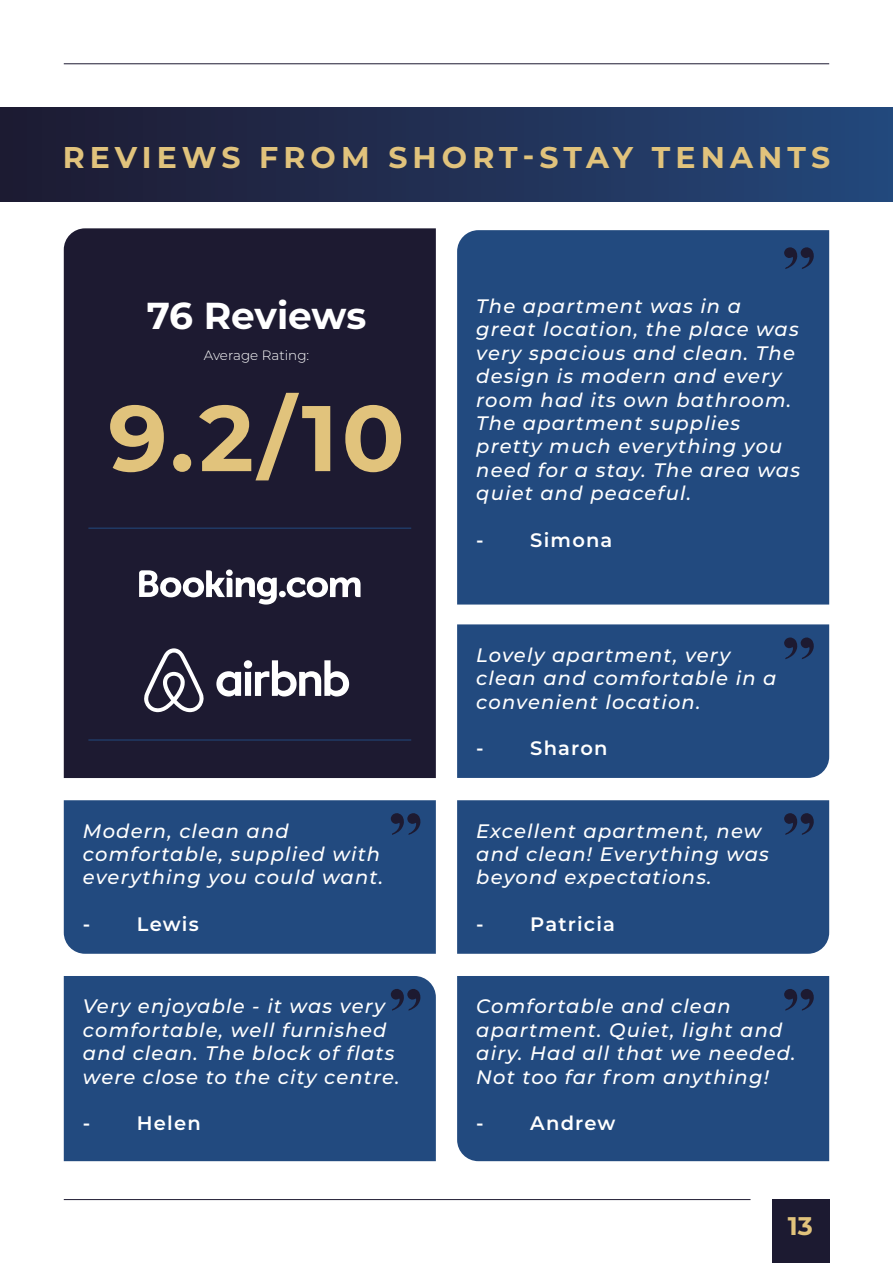
<style>
.page{position:relative;width:893px;height:1263px;background:#fff}
.page>*{position:absolute;margin:0;border:0;box-sizing:border-box;transform-origin:0 0}
.t1{font:700 93px "Montserrat";color:#e1c37c}
.t2{font:700 37.5px "Montserrat";letter-spacing:-.01em;color:#fff}
.t3{font:700 30px "Montserrat";letter-spacing:.17em;color:#e1c37c}
.t4{font:700 25.5px "Montserrat";color:#e1c37c}
.t5{font:italic 500 19.5px/23.4px "Montserrat";letter-spacing:.06em;color:#fff}
.t6{font:600 19.5px "Montserrat";letter-spacing:.06em;color:#fff}
.t7{font:300 13.5px "Montserrat";color:#fff}
</style>
<div class="page">
<div style="left:457px;top:230px;width:372px;height:374px;background:#224a7f"></div>
<hr style="left:64px;top:63px;width:765px;height:1px;background:#1d1a31">
<div style="left:0;top:107px;width:893px;height:95px;background:linear-gradient(to right,#1e192f,#24477a)"></div>
<hr style="left:64px;top:1199px;width:686px;height:1px;background:#1d1a31">
<div style="left:772px;top:1199px;width:58px;height:64px;background:#1c1a31"></div>
<div style="left:64px;top:228px;width:372px;height:550px;background:#1d1a31"></div>
<div style="left:457px;top:624px;width:372px;height:154px;background:#224a7f"></div>
<div style="left:457px;top:800px;width:372px;height:154px;background:#224a7f"></div>
<div style="left:64px;top:800px;width:372px;height:154px;background:#224a7f"></div>
<div style="left:457px;top:976px;width:372px;height:185px;background:#224a7f"></div>
<div style="left:64px;top:976px;width:372px;height:185px;background:#224a7f"></div>
<div style="left:279px;top:591px;width:7px;height:6px;background:#fff;border-radius:50%"></div>
<svg style="left:287px;top:577px;width:74px;height:21px"></svg>
<svg style="left:139px;top:569px;width:138px;height:35px"></svg>
<svg style="left:144px;top:648px;width:205px;height:64px"></svg>
<hr style="left:88px;top:528px;width:323px;height:1px;background:#224a7f">
<hr style="left:88px;top:740px;width:323px;height:1px;background:#224a7f">
<svg style="left:784px;top:813px;width:30px;height:22px"></svg>
<svg style="left:391px;top:813px;width:30px;height:22px"></svg>
<svg style="left:784px;top:989px;width:30px;height:22px"></svg>
<svg style="left:391px;top:989px;width:30px;height:22px"></svg>
<svg style="left:784px;top:637px;width:30px;height:22px"></svg>
<svg style="left:784px;top:247px;width:30px;height:22px"></svg>
<h3 class="t3" style="left:63px;top:135px;width:769px">REVIEWS FROM SHORT-STAY TENANTS</h3>
<h2 class="t2" style="left:147px;top:289px;width:221px">76 Reviews</h2>
<p class="t7" style="left:204px;top:346px;width:107px">Average Rating:</p>
<h1 class="t1" style="left:108px;top:371px;width:298px">9.2/10</h1>
<p class="t5" style="left:83px;top:818px;width:302px">Modern, clean and comfortable, supplied with everything you could want.</p>
<p class="t6" style="left:83px;top:910px;width:117px">- Lewis</p>
<p class="t5" style="left:83px;top:994px;width:318px">Very enjoyable - it was very comfortable, well furnished and clean. The block of flats were close to the city centre.</p>
<p class="t6" style="left:83px;top:1109px;width:119px">- Helen</p>
<p class="t5" style="left:476px;top:293px;width:325px">The apartment was in a great location, the place was very spacious and clean. The design is modern and every room had its own bathroom.<br>The apartment supplies pretty much everything you need for a stay. The area was quiet and peaceful.</p>
<p class="t6" style="left:476px;top:526px;width:138px">- Simona</p>
<p class="t5" style="left:476px;top:642px;width:302px">Lovely apartment, very clean and comfortable in a convenient location.</p>
<p class="t6" style="left:476px;top:735px;width:133px">- Sharon</p>
<p class="t5" style="left:476px;top:818px;width:294px">Excellent apartment, new and clean! Everything was beyond expectations.</p>
<p class="t6" style="left:476px;top:910px;width:140px">- Patricia</p>
<p class="t5" style="left:476px;top:994px;width:321px">Comfortable and clean apartment. Quiet, light and airy. Had all that we needed.<br>Not too far from anything!</p>
<p class="t6" style="left:476px;top:1109px;width:141px">- Andrew</p>
<h3 class="t4" style="left:788px;top:1208px;width:27px">13</h3>
</div>
